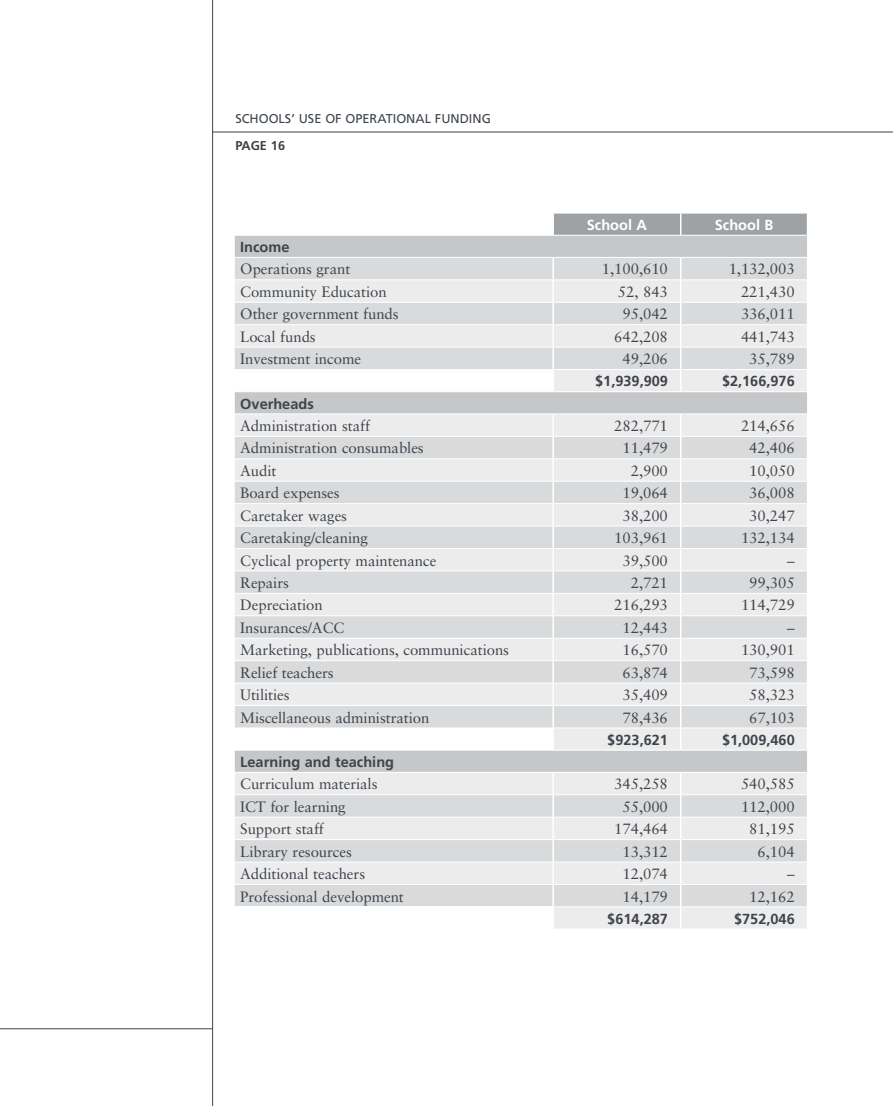
<style>
.page{position:relative;width:893px;height:1106px;background:#fff}
.page>*{position:absolute;margin:0;border:0;box-sizing:border-box;transform-origin:0 0}
.ERO_Body_Main{font:15px "Sabon";letter-spacing:-.005em;color:#3e444a}
.ERO_Subhead_Lowercase{font:700 14.55px "Frutiger";color:#3e444a}
.ERO_Table_Head{font:700 14.55px "Frutiger";color:#3e444a}
.ERO_Table_Head-2{font:700 14.55px "Frutiger";color:#fff}
.t1{font:12.75px "Frutiger";color:#3e444a}
.t2{font:700 12.75px "Frutiger";color:#3e444a}
</style>
<div class="page">
<div style="left:235px;top:236px;width:318px;height:21px;background:#c5c7c9"></div>
<svg style="left:235px;top:280px;width:318px;height:626px"></svg>
<hr style="left:234px;top:302px;width:318px;height:1px;background:#fff">
<hr style="left:234px;top:324px;width:318px;height:1px;background:#fff">
<hr style="left:234px;top:347px;width:318px;height:1px;background:#fff">
<hr style="left:234px;top:369px;width:318px;height:1px;background:#fff">
<hr style="left:234px;top:391px;width:319px;height:1px;background:#fff">
<hr style="left:234px;top:413px;width:319px;height:1px;background:#fff">
<hr style="left:234px;top:436px;width:318px;height:1px;background:#fff">
<hr style="left:234px;top:458px;width:318px;height:1px;background:#fff">
<hr style="left:234px;top:481px;width:318px;height:1px;background:#fff">
<hr style="left:234px;top:503px;width:318px;height:1px;background:#fff">
<hr style="left:234px;top:525px;width:318px;height:1px;background:#fff">
<hr style="left:234px;top:548px;width:318px;height:1px;background:#fff">
<hr style="left:234px;top:570px;width:318px;height:1px;background:#fff">
<hr style="left:234px;top:593px;width:318px;height:1px;background:#fff">
<hr style="left:234px;top:615px;width:318px;height:1px;background:#fff">
<hr style="left:234px;top:638px;width:318px;height:1px;background:#fff">
<hr style="left:234px;top:660px;width:318px;height:1px;background:#fff">
<hr style="left:234px;top:682px;width:318px;height:1px;background:#fff">
<hr style="left:234px;top:705px;width:318px;height:1px;background:#fff">
<hr style="left:234px;top:727px;width:318px;height:1px;background:#fff">
<hr style="left:234px;top:749px;width:319px;height:1px;background:#fff">
<hr style="left:234px;top:772px;width:319px;height:1px;background:#fff">
<hr style="left:234px;top:794px;width:318px;height:1px;background:#fff">
<hr style="left:234px;top:816px;width:318px;height:1px;background:#fff">
<hr style="left:234px;top:839px;width:318px;height:1px;background:#fff">
<hr style="left:234px;top:861px;width:318px;height:1px;background:#fff">
<hr style="left:234px;top:884px;width:318px;height:1px;background:#fff">
<svg style="left:234px;top:236px;width:1px;height:536px"></svg>
<hr style="left:552px;top:280px;width:2px;height:22px;background:#fff">
<hr style="left:552px;top:302px;width:2px;height:23px;background:#fff">
<hr style="left:552px;top:325px;width:2px;height:22px;background:#fff">
<hr style="left:552px;top:347px;width:2px;height:22px;background:#fff">
<hr style="left:552px;top:369px;width:2px;height:22px;background:#fff">
<hr style="left:552px;top:414px;width:2px;height:22px;background:#fff">
<hr style="left:552px;top:436px;width:2px;height:23px;background:#fff">
<hr style="left:552px;top:459px;width:2px;height:22px;background:#fff">
<hr style="left:552px;top:481px;width:2px;height:22px;background:#fff">
<hr style="left:552px;top:503px;width:2px;height:23px;background:#fff">
<hr style="left:552px;top:526px;width:2px;height:22px;background:#fff">
<hr style="left:552px;top:548px;width:2px;height:23px;background:#fff">
<hr style="left:552px;top:571px;width:2px;height:22px;background:#fff">
<hr style="left:552px;top:593px;width:2px;height:23px;background:#fff">
<hr style="left:552px;top:616px;width:2px;height:22px;background:#fff">
<hr style="left:552px;top:638px;width:2px;height:22px;background:#fff">
<hr style="left:552px;top:660px;width:2px;height:23px;background:#fff">
<hr style="left:552px;top:683px;width:2px;height:22px;background:#fff">
<hr style="left:552px;top:705px;width:2px;height:23px;background:#fff">
<hr style="left:552px;top:728px;width:2px;height:21px;background:#fff">
<hr style="left:552px;top:772px;width:2px;height:22px;background:#fff">
<hr style="left:552px;top:794px;width:2px;height:23px;background:#fff">
<hr style="left:552px;top:817px;width:2px;height:22px;background:#fff">
<hr style="left:552px;top:839px;width:2px;height:23px;background:#fff">
<hr style="left:552px;top:862px;width:2px;height:22px;background:#fff">
<hr style="left:552px;top:884px;width:2px;height:23px;background:#fff">
<svg style="left:553px;top:213px;width:255px;height:715px"></svg>
<hr style="left:212px;top:0;width:1px;height:1106px;background:#3e444a">
<hr style="left:213px;top:132px;width:680px;height:1px;background:#3e444a">
<hr style="left:0;top:1028px;width:213px;height:1px;background:#3e444a">
<p class="t1" style="left:235px;top:111px;width:257px">SCHOOLS’ USE OF OPERATIONAL FUNDING</p>
<p class="t2" style="left:235px;top:138px;width:51px">PAGE 16</p>
<p class="ERO_Table_Head-2" style="left:587px;top:216px;width:62px">School A</p>
<p class="ERO_Table_Head-2" style="left:715px;top:216px;width:60px">School B</p>
<p class="ERO_Table_Head" style="left:240px;top:238px;width:51px">Income</p>
<p class="ERO_Body_Main" style="left:240px;top:260px;width:112px">Operations grant</p>
<p class="ERO_Body_Main" style="left:602px;top:260px;width:68px">1,100,610</p>
<p class="ERO_Body_Main" style="left:729px;top:260px;width:68px">1,132,003</p>
<p class="ERO_Body_Main" style="left:240px;top:283px;width:148px">Community Education</p>
<p class="ERO_Body_Main" style="left:618px;top:283px;width:52px">52, 843</p>
<p class="ERO_Body_Main" style="left:741px;top:283px;width:55px">221,430</p>
<p class="ERO_Body_Main" style="left:240px;top:305px;width:160px">Other government funds</p>
<p class="ERO_Body_Main" style="left:622px;top:305px;width:47px">95,042</p>
<p class="ERO_Body_Main" style="left:741px;top:305px;width:55px">336,011</p>
<p class="ERO_Body_Main" style="left:240px;top:327px;width:77px">Local funds</p>
<p class="ERO_Body_Main" style="left:614px;top:327px;width:55px">642,208</p>
<p class="ERO_Body_Main" style="left:741px;top:327px;width:55px">441,743</p>
<p class="ERO_Body_Main" style="left:240px;top:350px;width:122px">Investment income</p>
<p class="ERO_Body_Main" style="left:622px;top:350px;width:47px">49,206</p>
<p class="ERO_Body_Main" style="left:749px;top:350px;width:47px">35,789</p>
<p class="ERO_Subhead_Lowercase" style="left:595px;top:373px;width:74px">$1,939,909</p>
<p class="ERO_Subhead_Lowercase" style="left:722px;top:373px;width:74px">$2,166,976</p>
<p class="ERO_Table_Head" style="left:240px;top:395px;width:75px">Overheads</p>
<p class="ERO_Body_Main" style="left:240px;top:417px;width:131px">Administration staff</p>
<p class="ERO_Body_Main" style="left:614px;top:417px;width:55px">282,771</p>
<p class="ERO_Body_Main" style="left:741px;top:417px;width:55px">214,656</p>
<p class="ERO_Body_Main" style="left:240px;top:439px;width:185px">Administration consumables</p>
<p class="ERO_Body_Main" style="left:622px;top:439px;width:47px">11,479</p>
<p class="ERO_Body_Main" style="left:749px;top:439px;width:47px">42,406</p>
<p class="ERO_Body_Main" style="left:240px;top:461px;width:38px">Audit</p>
<p class="ERO_Body_Main" style="left:631px;top:461px;width:39px">2,900</p>
<p class="ERO_Body_Main" style="left:749px;top:461px;width:47px">10,050</p>
<p class="ERO_Body_Main" style="left:240px;top:484px;width:101px">Board expenses</p>
<p class="ERO_Body_Main" style="left:622px;top:484px;width:47px">19,064</p>
<p class="ERO_Body_Main" style="left:749px;top:484px;width:47px">36,008</p>
<p class="ERO_Body_Main" style="left:240px;top:506px;width:108px">Caretaker wages</p>
<p class="ERO_Body_Main" style="left:622px;top:506px;width:47px">38,200</p>
<p class="ERO_Body_Main" style="left:749px;top:506px;width:47px">30,247</p>
<p class="ERO_Body_Main" style="left:240px;top:529px;width:129px">Caretaking/cleaning</p>
<p class="ERO_Body_Main" style="left:614px;top:529px;width:55px">103,961</p>
<p class="ERO_Body_Main" style="left:741px;top:529px;width:55px">132,134</p>
<p class="ERO_Body_Main" style="left:240px;top:551px;width:198px">Cyclical property maintenance</p>
<p class="ERO_Body_Main" style="left:622px;top:551px;width:47px">39,500</p>
<p class="ERO_Body_Main" style="left:787px;top:551px;width:9px">–</p>
<p class="ERO_Body_Main" style="left:240px;top:574px;width:50px">Repairs</p>
<p class="ERO_Body_Main" style="left:631px;top:574px;width:39px">2,721</p>
<p class="ERO_Body_Main" style="left:749px;top:574px;width:47px">99,305</p>
<p class="ERO_Body_Main" style="left:240px;top:596px;width:84px">Depreciation</p>
<p class="ERO_Body_Main" style="left:614px;top:596px;width:55px">216,293</p>
<p class="ERO_Body_Main" style="left:741px;top:596px;width:55px">114,729</p>
<p class="ERO_Body_Main" style="left:240px;top:618px;width:105px">Insurances/ACC</p>
<p class="ERO_Body_Main" style="left:622px;top:618px;width:47px">12,443</p>
<p class="ERO_Body_Main" style="left:787px;top:618px;width:9px">–</p>
<p class="ERO_Body_Main" style="left:240px;top:641px;width:270px">Marketing, publications, communications</p>
<p class="ERO_Body_Main" style="left:622px;top:641px;width:47px">16,570</p>
<p class="ERO_Body_Main" style="left:741px;top:641px;width:55px">130,901</p>
<p class="ERO_Body_Main" style="left:240px;top:663px;width:95px">Relief teachers</p>
<p class="ERO_Body_Main" style="left:622px;top:663px;width:47px">63,874</p>
<p class="ERO_Body_Main" style="left:749px;top:663px;width:47px">73,598</p>
<p class="ERO_Body_Main" style="left:240px;top:686px;width:51px">Utilities</p>
<p class="ERO_Body_Main" style="left:622px;top:686px;width:47px">35,409</p>
<p class="ERO_Body_Main" style="left:749px;top:686px;width:47px">58,323</p>
<p class="ERO_Body_Main" style="left:240px;top:708px;width:191px">Miscellaneous administration</p>
<p class="ERO_Body_Main" style="left:622px;top:708px;width:47px">78,436</p>
<p class="ERO_Body_Main" style="left:749px;top:708px;width:47px">67,103</p>
<p class="ERO_Subhead_Lowercase" style="left:607px;top:731px;width:62px">$923,621</p>
<p class="ERO_Subhead_Lowercase" style="left:722px;top:731px;width:74px">$1,009,460</p>
<p class="ERO_Table_Head" style="left:240px;top:753px;width:155px">Learning and teaching</p>
<p class="ERO_Body_Main" style="left:240px;top:775px;width:139px">Curriculum materials</p>
<p class="ERO_Body_Main" style="left:614px;top:775px;width:55px">345,258</p>
<p class="ERO_Body_Main" style="left:741px;top:775px;width:55px">540,585</p>
<p class="ERO_Body_Main" style="left:240px;top:797px;width:107px">ICT for learning</p>
<p class="ERO_Body_Main" style="left:622px;top:797px;width:47px">55,000</p>
<p class="ERO_Body_Main" style="left:741px;top:797px;width:55px">112,000</p>
<p class="ERO_Body_Main" style="left:240px;top:820px;width:85px">Support staff</p>
<p class="ERO_Body_Main" style="left:614px;top:820px;width:55px">174,464</p>
<p class="ERO_Body_Main" style="left:749px;top:820px;width:47px">81,195</p>
<p class="ERO_Body_Main" style="left:240px;top:842px;width:113px">Library resources</p>
<p class="ERO_Body_Main" style="left:622px;top:842px;width:47px">13,312</p>
<p class="ERO_Body_Main" style="left:758px;top:842px;width:39px">6,104</p>
<p class="ERO_Body_Main" style="left:240px;top:865px;width:126px">Additional teachers</p>
<p class="ERO_Body_Main" style="left:622px;top:865px;width:47px">12,074</p>
<p class="ERO_Body_Main" style="left:787px;top:865px;width:9px">–</p>
<p class="ERO_Body_Main" style="left:240px;top:887px;width:165px">Professional development</p>
<p class="ERO_Body_Main" style="left:622px;top:887px;width:47px">14,179</p>
<p class="ERO_Body_Main" style="left:749px;top:887px;width:47px">12,162</p>
<p class="ERO_Subhead_Lowercase" style="left:607px;top:910px;width:62px">$614,287</p>
<p class="ERO_Subhead_Lowercase" style="left:734px;top:910px;width:62px">$752,046</p>
</div>
